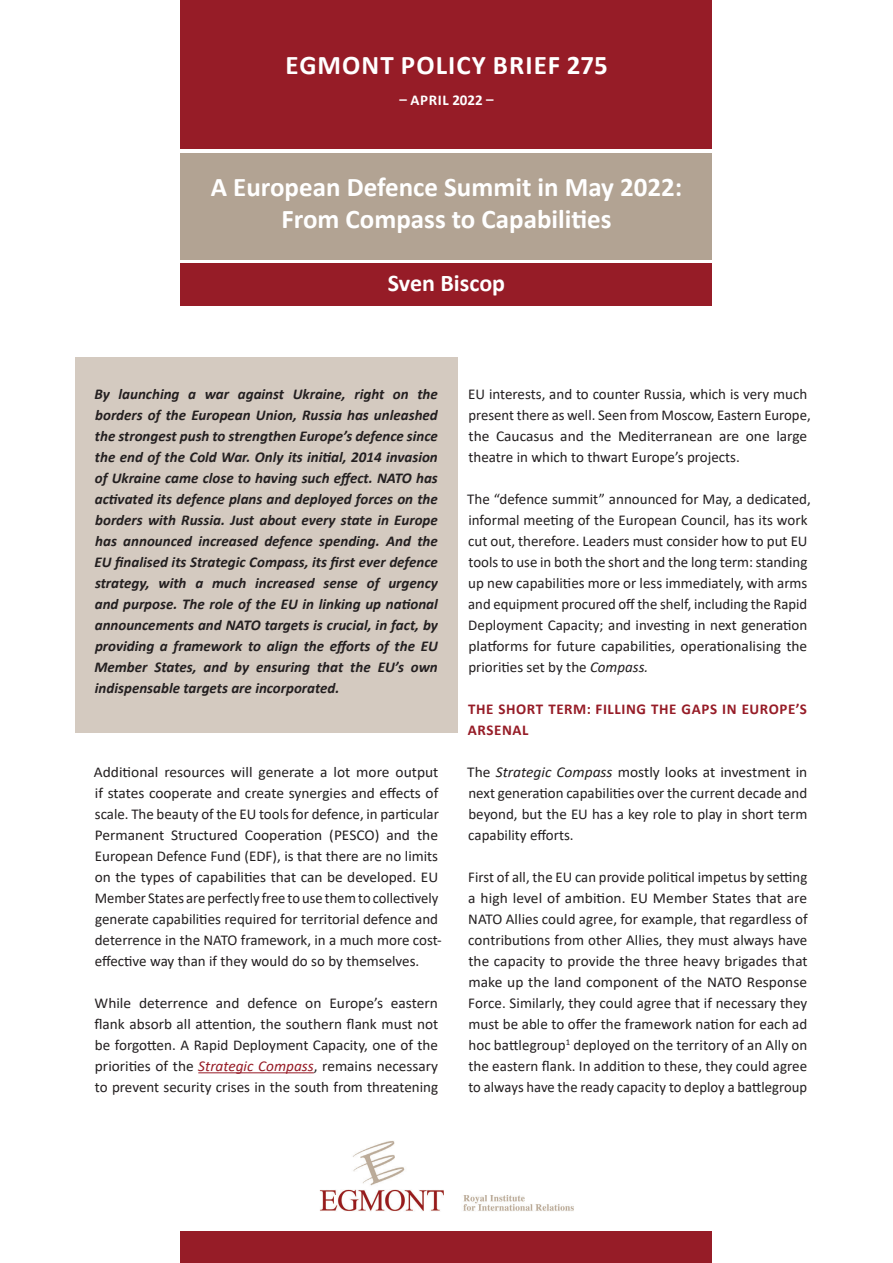
<style>
.page{position:relative;width:893px;height:1263px;background:#fff}
.page>*{position:absolute;margin:0;border:0;box-sizing:border-box;transform-origin:0 0}
.t1{font:700 27px/32.4px "Calibri";color:#fff;text-align:center}
.t2{font:700 27px "Calibri";letter-spacing:.04em;color:#fff}
.t3{font:700 24px "Calibri";color:#fff}
.BODY{font:15px/21px "Calibri";color:#231f20}
.INTRO{font:italic 700 15px/21px "Calibri";color:#231f20;text-align:justify}
.t4{font:700 15px/21px "Calibri";letter-spacing:.04em;color:#961c27}
.t5{font:700 15px "Calibri";letter-spacing:.04em;color:#fff}
.s1{font-style:italic;color:#961c27}
.s2{font-style:italic}
</style>
<div class="page">
<div style="left:181px;top:130px;width:531px;height:155px;background:linear-gradient(to right,#fff,#fff)"></div>
<div style="left:75px;top:357px;width:383px;height:376px;background:#d4cac0"></div>
<div style="left:181px;top:0;width:531px;height:149px;background:#961c27"></div>
<div style="left:181px;top:153px;width:531px;height:106px;background:#b2a393"></div>
<div style="left:181px;top:264px;width:531px;height:42px;background:#961c27"></div>
<div style="left:181px;top:1231px;width:531px;height:32px;background:#961c27"></div>
<img style="left:319px;top:1141px;width:255px;height:70px">
<hr style="left:198px;top:1072px;width:116px;height:1px;background:#961c27">
<p class="t2" style="left:286px;top:46px;width:324px">EGMONT POLICY BRIEF 275</p>
<p class="t5" style="left:399px;top:89px;width:96px">– APRIL 2022 –</p>
<h1 class="t1" style="left:211px;top:170px;width:473px">A European Defence Summit in May 2022:<br>From Compass to Capabilities</h1>
<p class="t3" style="left:388px;top:266px;width:119px">Sven Biscop</p>
<p class="INTRO" style="left:94px;top:383px;width:345px">By launching a war against Ukraine, right on the borders of the European Union, Russia has unleashed the strongest push to strengthen Europe’s defence since the end of the Cold War. Only its initial, 2014 invasion of Ukraine came close to having such effect. NATO has activated its defence plans and deployed forces on the borders with Russia. Just about every state in Europe has announced increased defence spending. And the EU finalised its Strategic Compass, its first ever defence strategy, with a much increased sense of urgency and purpose. The role of the EU in linking up national announcements and NATO targets is crucial, in fact, by providing a framework to align the efforts of the EU Member States, and by ensuring that the EU’s own indispensable targets are incorporated.</p>
<p class="BODY" style="left:94px;top:761px;width:349px">Additional resources will generate a lot more output if states cooperate and create synergies and effects of scale. The beauty of the EU tools for defence, in particular Permanent Structured Cooperation (PESCO) and the European Defence Fund (EDF), is that there are no limits on the types of capabilities that can be developed. EU Member States are perfectly free to use them to collectively generate capabilities required for territorial defence and deterrence in the NATO framework, in a much more cost&shy;effective way than if they would do so by themselves.</p>
<p class="BODY" style="left:95px;top:992px;width:345px;text-align:justify">While deterrence and defence on Europe’s eastern flank absorb all attention, the southern flank must not be forgotten. A Rapid Deployment Capacity, one of the priorities of the <span class="s1">Strategic Compass</span>, remains necessary to prevent security crises in the south from threatening</p>
<p class="BODY" style="left:468px;top:383px;width:344px">EU interests, and to counter Russia, which is very much present there as well. Seen from Moscow, Eastern Europe, the Caucasus and the Mediterranean are one large theatre in which to thwart Europe’s projects.</p>
<p class="BODY" style="left:467px;top:488px;width:345px">The “defence summit” announced for May, a dedicated, informal meeting of the European Council, has its work cut out, therefore. Leaders must consider how to put EU tools to use in both the short and the long term: standing up new capabilities more or less immediately, with arms and equipment procured off the shelf, including the Rapid Deployment Capacity; and investing in next generation platforms for future capabilities, operationalising the priorities set by the <span class="s2">Compass.</span></p>
<h3 class="t4" style="left:468px;top:698px;width:341px">THE SHORT TERM: FILLING THE GAPS IN EUROPE’S<br>ARSENAL</h3>
<p class="BODY" style="left:467px;top:761px;width:342px;text-align:justify">The <span class="s2">Strategic Compass</span> mostly looks at investment in next generation capabilities over the current decade and beyond, but the EU has a key role to play in short term capability efforts.</p>
<p class="BODY" style="left:468px;top:866px;width:341px;text-align:justify">First of all, the EU can provide political impetus by setting a high level of ambition. EU Member States that are NATO Allies could agree, for example, that regardless of contributions from other Allies, they must always have the capacity to provide the three heavy brigades that make up the land component of the NATO Response Force. Similarly, they could agree that if necessary they must be able to offer the framework nation for each ad hoc battlegroup<sup>1</sup> deployed on the territory of an Ally on the eastern flank. In addition to these, they could agree to always have the ready capacity to deploy a battlegroup</p>
</div>
